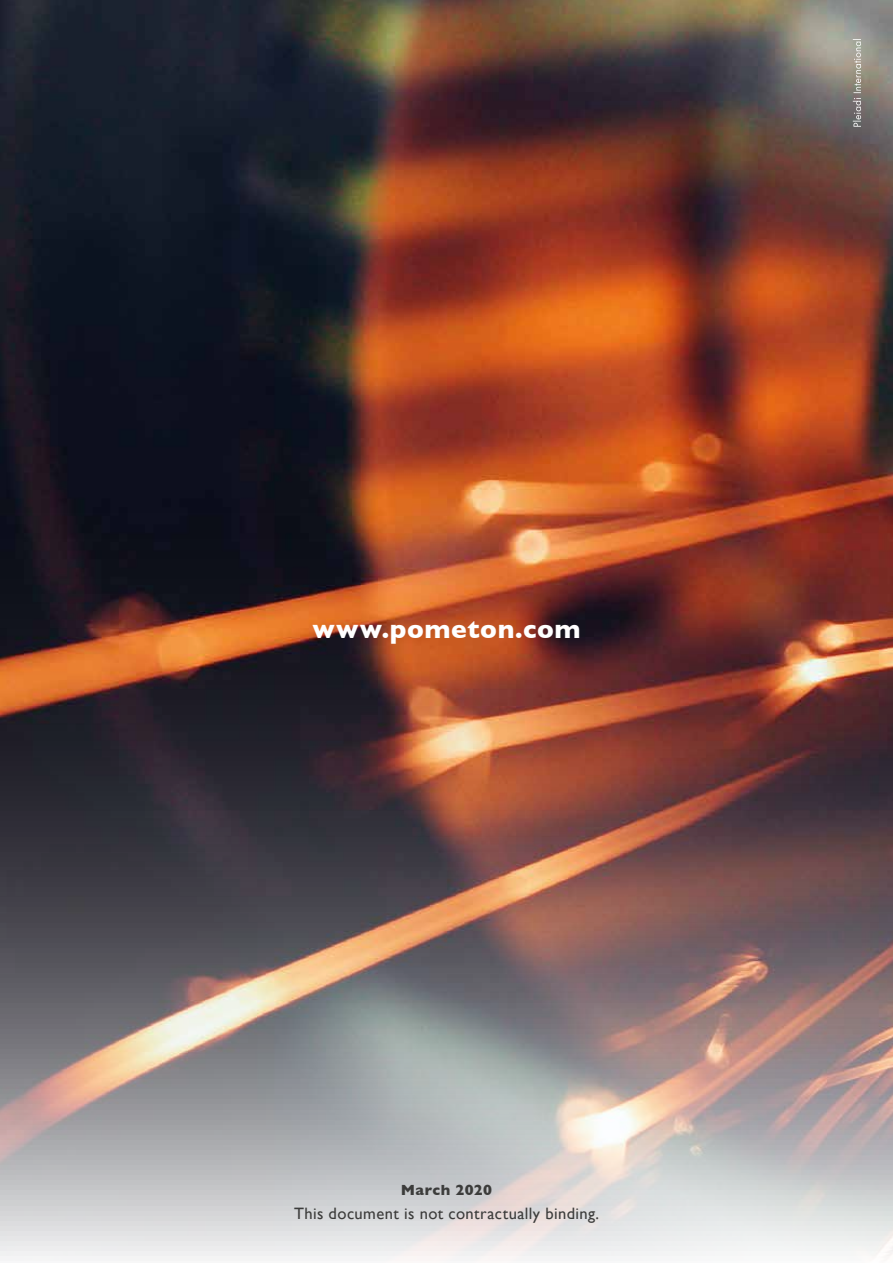
<style>
.page{position:relative;width:893px;height:1263px;background:#fff}
.page>*{position:absolute;margin:0;border:0;box-sizing:border-box;transform-origin:0 0}
.t1{font:700 26.25px "Gill Sans";letter-spacing:.02em;color:#fff}
.t2{font:16.5px "Gill Sans";letter-spacing:.025em;color:#3c3c3b}
.t3{font:700 15px "Gill Sans";letter-spacing:.03em;color:#3c3c3b}
</style>
<div class="page">
<img style="left:0;top:0;width:893px;height:1261px">
<svg style="left:853px;top:39px;width:8px;height:88px"></svg>
<h1 class="t1" style="left:313px;top:608px;width:269px">www.pometon.com</h1>
<p class="t3" style="left:401px;top:1178px;width:93px">March 2020</p>
<p class="t2" style="left:294px;top:1204px;width:306px">This document is not contractually binding.</p>
</div>
